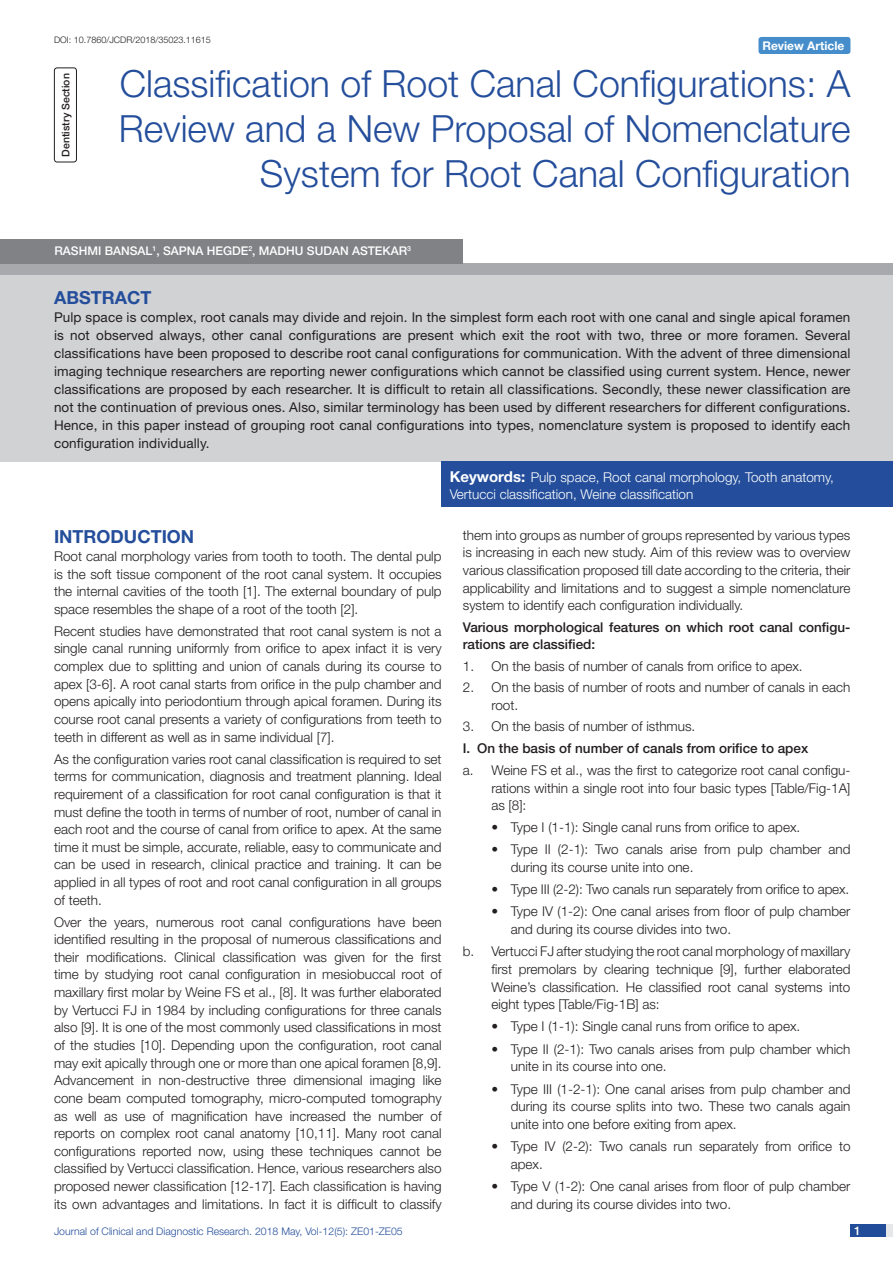
<style>
.page{position:relative;width:893px;height:1263px;background:#fff}
.page>*{position:absolute;margin:0;border:0;box-sizing:border-box;transform-origin:0 0}
.t1{font:300 37.5px/45px "Helvetica Neue";color:#244e9b;text-align:right}
.Heading{font:700 18px "Helvetica Neue";color:#244e9b}
.Abstract_head{font:700 18px "Helvetica Neue";color:#244e9b}
.Body_text{font:300 13.5px/17.7px "Helvetica Neue";color:#231f20;text-align:justify}
.Abstract_Text{font:13.5px/18px "Helvetica Neue";letter-spacing:.01em;color:#231f20;text-align:justify}
.Bullet__sub{font:300 13.5px/17.9px "Helvetica Neue";color:#231f20}
.Bullet_list{font:300 13.5px/17.9px "Helvetica Neue";color:#231f20;text-align:justify}
.Body_text-2{font:500 13.5px/17.2px "Helvetica Neue";color:#231f20}
.Key_words{font:300 13.5px/17.2px "Helvetica Neue";color:#fff}
.Author{font:500 12px "Helvetica Neue";color:#fff}
.t2{font:700 12px "Helvetica Neue";color:#fff}
.t3{font:300 10.5px "Helvetica Neue";color:#244e9b}
.section{font:500 10.5px "Helvetica Neue";color:#231f20}
.DOI{font:300 9px "Helvetica Neue";color:#231f20}
.s1{font-weight:700;font-size:15px}
.s2{font-weight:500}
</style>
<div class="page">
<div style="left:850px;top:1224px;width:43px;height:13px;background:#e6e7e9"></div>
<div style="left:850px;top:1224px;width:35px;height:13px;background:#214c99"></div>
<div style="left:54px;top:67px;width:23px;height:95px;border:1px solid #231f20;border-radius:3px"></div>
<div style="left:758px;top:37px;width:92px;height:17px;background:#468ecb;border-radius:3px"></div>
<div style="left:0;top:264px;width:893px;height:12px;background:#a8a9ad"></div>
<div style="left:0;top:239px;width:463px;height:25px;background:#808285"></div>
<div style="left:0;top:276px;width:893px;height:186px;background:#d1d2d4"></div>
<div style="left:442px;top:462px;width:451px;height:45px;background:#244e9b"></div>
<p class="DOI" style="left:54px;top:35px;width:158px">DOI: 10.7860/JCDR/2018/35023.11615</p>
<p class="section" style="left:60px;top:157px;width:85px;rotate:-90deg">Dentistry Section</p>
<p class="t1" style="left:119px;top:60px;width:733px">Classification of Root Canal Configurations: A<br>Review and a New Proposal of Nomenclature<br>System for Root Canal Configuration</p>
<p class="t2" style="left:762px;top:38px;width:83px">Review Article</p>
<p class="Author" style="left:54px;top:244px;width:358px">Rashmi Bansal<sup>1</sup>, Sapna Hegde<sup>2</sup>, Madhu Sudan Astekar<sup>3</sup></p>
<p class="Abstract_head" style="left:54px;top:286px;width:99px">ABSTRACT</p>
<p class="Abstract_Text" style="left:54px;top:308px;width:798px">Pulp space is complex, root canals may divide and rejoin. In the simplest form each root with one canal and single apical foramen is not observed always, other canal configurations are present which exit the root with two, three or more foramen. Several classifications have been proposed to describe root canal configurations for communication. With the advent of three dimensional imaging technique researchers are reporting newer configurations which cannot be classified using current system. Hence, newer classifications are proposed by each researcher. It is difficult to retain all classifications. Secondly, these newer classification are not the continuation of previous ones. Also, similar terminology has been used by different researchers for different configurations.<br>Hence, in this paper instead of grouping root canal configurations into types, nomenclature system is proposed to identify each configuration individually.</p>
<p class="Key_words" style="left:450px;top:468px;width:386px"><span class="s1">Keywords:</span> Pulp space, Root canal morphology, Tooth anatomy,<br>Vertucci classification, Weine classification</p>
<p class="Heading" style="left:54px;top:526px;width:142px">INTRODUCTION</p>
<p class="Body_text" style="left:54px;top:547px;width:389px">Root canal morphology varies from tooth to tooth. The dental pulp is the soft tissue component of the root canal system. It occupies the internal cavities of the tooth [1]. The external boundary of pulp space resembles the shape of a root of the tooth [2].</p>
<p class="Body_text" style="left:54px;top:622px;width:389px">Recent studies have demonstrated that root canal system is not a single canal running uniformly from orifice to apex infact it is very complex due to splitting and union of canals during its course to apex [3-6]. A root canal starts from orifice in the pulp chamber and opens apically into periodontium through apical foramen. During its course root canal presents a variety of configurations from teeth to teeth in different as well as in same individual [7].</p>
<p class="Body_text" style="left:54px;top:750px;width:389px">As the configuration varies root canal classification is required to set terms for communication, diagnosis and treatment planning. Ideal requirement of a classification for root canal configuration is that it must define the tooth in terms of number of root, number of canal in each root and the course of canal from orifice to apex. At the same time it must be simple, accurate, reliable, easy to communicate and can be used in research, clinical practice and training. It can be applied in all types of root and root canal configuration in all groups of teeth.</p>
<p class="Body_text" style="left:54px;top:913px;width:389px">Over the years, numerous root canal configurations have been identified resulting in the proposal of numerous classifications and their modifications. Clinical classification was given for the first time by studying root canal configuration in mesiobuccal root of maxillary first molar by Weine FS et al., [8]. It was further elaborated by Vertucci FJ in 1984 by including configurations for three canals also [9]. It is one of the most commonly used classifications in most of the studies [10]. Depending upon the configuration, root canal may exit apically through one or more than one apical foramen [8,9].<br>Advancement in non-destructive three dimensional imaging like cone beam computed tomography, micro-computed tomography as well as use of magnification have increased the number of reports on complex root canal anatomy [10,11]. Many root canal configurations reported now, using these techniques cannot be classified by Vertucci classification. Hence, various researchers also proposed newer classification [12-17]. Each classification is having its own advantages and limitations. In fact it is difficult to classify</p>
<p class="Body_text" style="left:463px;top:526px;width:389px">them into groups as number of groups represented by various types is increasing in each new study. Aim of this review was to overview various classification proposed till date according to the criteria, their applicability and limitations and to suggest a simple nomenclature system to identify each configuration individually.</p>
<p class="Body_text-2" style="left:463px;top:618px;width:389px">Various morphological features on which root canal configu&shy;rations are classified:</p>
<p class="Bullet_list" style="left:463px;top:656px;width:341px">1. On the basis of number of canals from orifice to apex.</p>
<p class="Bullet_list" style="left:491px;top:678px;width:361px;line-height:17.4px;text-indent:-28px">2. On the basis of number of roots and number of canals in each root.</p>
<p class="Bullet_list" style="left:463px;top:717px;width:234px">3. On the basis of number of isthmus.</p>
<p class="Body_text-2" style="left:463px;top:739px;width:347px">I. On the basis of number of canals from orifice to apex</p>
<p class="Bullet_list" style="left:491px;top:761px;width:361px;text-indent:-28px">a. Weine FS et al., was the first to categorize root canal configu&shy;rations within a single root into four basic types [Table/Fig-1A] as [8]:</p>
<p class="Bullet__sub" style="left:491px;top:818px;width:310px"><span class="s2">•</span> Type I (1-1): Single canal runs from orifice to apex.</p>
<p class="Bullet__sub" style="left:511px;top:840px;width:341px;text-indent:-20px"><span class="s2">•</span> Type II (2-1): Two canals arise from pulp chamber and during its course unite into one.</p>
<p class="Bullet__sub" style="left:491px;top:880px;width:359px"><span class="s2">•</span> Type III (2-2): Two canals run separately from orifice to apex.</p>
<p class="Bullet__sub" style="left:511px;top:902px;width:341px;text-indent:-20px"><span class="s2">•</span> Type IV (1-2): One canal arises from floor of pulp chamber and during its course divides into two.</p>
<p class="Bullet_list" style="left:491px;top:942px;width:361px;text-indent:-28px">b. Vertucci FJ after studying the root canal morphology of maxillary first premolars by clearing technique [9], further elaborated Weine’s classification. He classified root canal systems into eight types [Table/Fig-1B] as:</p>
<p class="Bullet__sub" style="left:491px;top:1017px;width:310px"><span class="s2">•</span> Type I (1-1): Single canal runs from orifice to apex.</p>
<p class="Bullet__sub" style="left:511px;top:1039px;width:341px;text-indent:-20px"><span class="s2">•</span> Type II (2-1): Two canals arises from pulp chamber which unite in its course into one.</p>
<p class="Bullet__sub" style="left:511px;top:1079px;width:341px;text-align:justify;text-indent:-20px"><span class="s2">•</span> Type III (1-2-1): One canal arises from pulp chamber and during its course splits into two. These two canals again unite into one before exiting from apex.</p>
<p class="Bullet__sub" style="left:511px;top:1137px;width:341px;text-indent:-20px"><span class="s2">•</span> Type IV (2-2): Two canals run separately from orifice to apex.</p>
<p class="Bullet__sub" style="left:511px;top:1177px;width:341px;text-indent:-20px"><span class="s2">•</span> Type V (1-2): One canal arises from floor of pulp chamber and during its course divides into two.</p>
<p class="t3" style="left:54px;top:1225px;width:350px">Journal of Clinical and Diagnostic Research. 2018 May, Vol-12(5): ZE01-ZE05</p>
<p class="Author" style="left:854px;top:1223px;width:8px">1</p>
</div>
